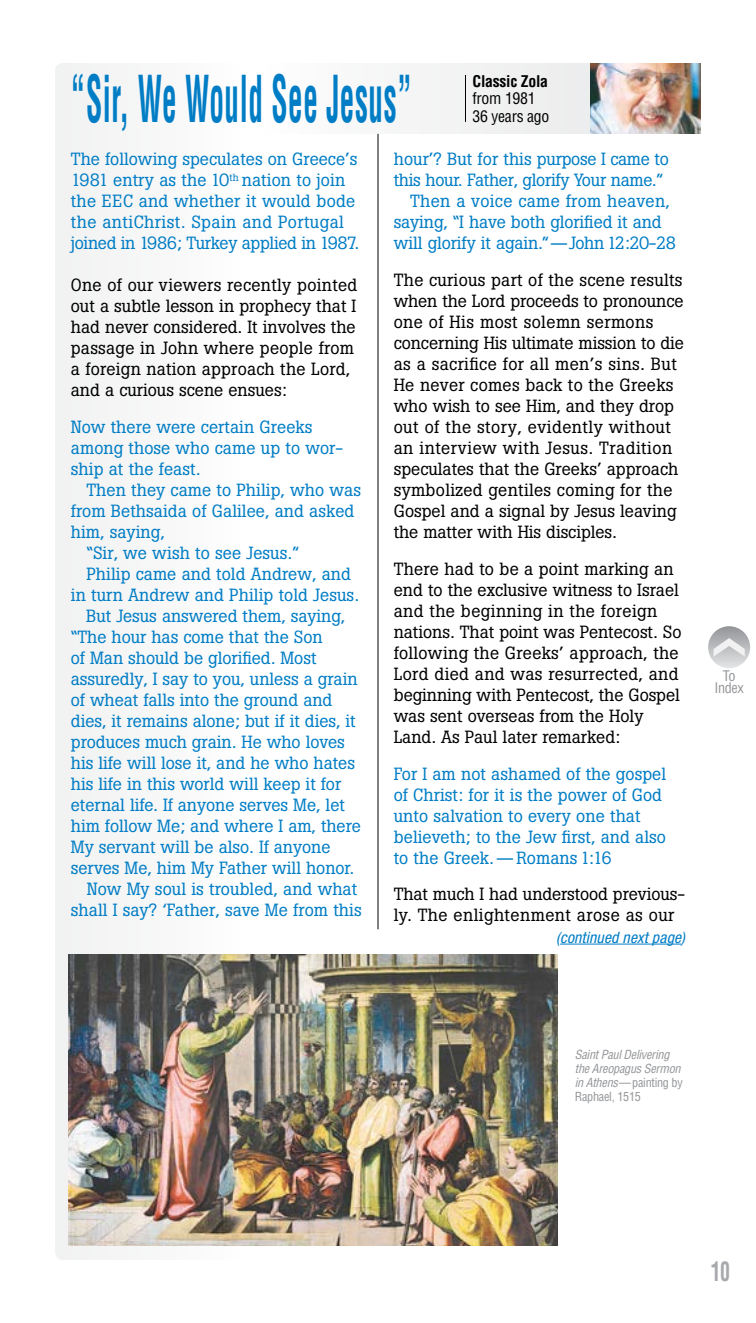
<style>
.page{position:relative;width:756px;height:1323px;background:#fff}
.page>*{position:absolute;margin:0;border:0;box-sizing:border-box;transform-origin:0 0}
.t1{font:700 condensed 63px "Helvetica";letter-spacing:.02em;color:#007dc5;scale:.46 1}
.t2{font:700 condensed 26.25px "Helvetica";color:#a7a9ac;scale:.75 1}
.t3{font:17.5px/21px "Boton";color:#007dc5}
.t4{font:17.5px/21px "Boton";letter-spacing:.01em;color:#000}
.t5{font:17.5px "Boton";letter-spacing:.02em;color:#007dc5}
.t6{font:italic condensed 15.75px "Helvetica Neue LT Std";letter-spacing:.01em;color:#007dc5}
.t7{font:condensed 15.75px/17.5px "Helvetica";letter-spacing:-.015em;color:#000}
.t8{font:700 condensed 15.75px "Helvetica";letter-spacing:-.015em;color:#000}
.t9{font:condensed 14.17px/12.2px "Helvetica";letter-spacing:-.025em;color:#939598;text-align:center}
.t10{font:italic condensed 12.25px/14px "Helvetica";letter-spacing:-.02em;color:#939598}
.s1{font-style:normal}
</style>
<div class="page">
<div style="left:55px;top:63px;width:60px;height:1197px;background:#f2f3f3"></div>
<div style="left:260px;top:63px;width:441px;height:71px;background:#f4f4f5"></div>
<img style="left:591px;top:63px;width:110px;height:71px">
<hr style="left:465px;top:75px;width:1px;height:47px;background:#000">
<hr style="left:378px;top:134px;width:1px;height:795px;background:#000">
<hr style="left:560px;top:944px;width:121px;height:1px;background:#007dc5">
<img style="left:69px;top:954px;width:489px;height:292px">
<div style="left:708px;top:626px;width:42px;height:42px;background:linear-gradient(to bottom,#949799,#e1e3e3);border-radius:21px"></div>
<svg style="left:714px;top:638px;width:31px;height:19px"></svg>
<h1 class="t1" style="left:71px;top:60px;width:743px">“Sir, We Would See Jesus”</h1>
<p class="t3" style="left:71px;top:149px;width:290px">The following speculates on Greece’s 1981 entry as the 10<sup>th</sup> nation to join the EEC and whether it would bode the antiChrist. Spain and Portugal joined in 1986; Turkey applied in 1987.</p>
<p class="t4" style="left:71px;top:275px;width:288px">One of our viewers recently pointed out a subtle lesson in prophecy that I had never considered. It involves the passage in John where people from a foreign nation approach the Lord, and a curious scene ensues:</p>
<p class="t3" style="left:71px;top:416px;width:274px">Now there were certain Greeks among those who came up to wor&shy;ship at the feast.</p>
<p class="t3" style="left:86px;top:479px;width:276px">Then they came to Philip, who was</p>
<p class="t3" style="left:71px;top:500px;width:285px">from Bethsaida of Galilee, and asked</p>
<p class="t3" style="left:71px;top:521px;width:95px">him, saying,</p>
<p class="t3" style="left:86px;top:542px;width:214px">“Sir, we wish to see Jesus.”</p>
<p class="t3" style="left:86px;top:563px;width:266px">Philip came and told Andrew, and</p>
<p class="t3" style="left:71px;top:584px;width:290px">in turn Andrew and Philip told Jesus.</p>
<p class="t3" style="left:86px;top:605px;width:260px">But Jesus answered them, saying,</p>
<p class="t3" style="left:71px;top:626px;width:253px">“The hour has come that the Son</p>
<p class="t3" style="left:71px;top:647px;width:247px">of Man should be glorified. Most</p>
<p class="t3" style="left:71px;top:668px;width:288px">assuredly, I say to you, unless a grain</p>
<p class="t3" style="left:71px;top:689px;width:263px">of wheat falls into the ground and</p>
<p class="t3" style="left:71px;top:710px;width:286px">dies, it remains alone; but if it dies, it</p>
<p class="t3" style="left:71px;top:731px;width:276px">produces much grain. He who loves</p>
<p class="t3" style="left:71px;top:752px;width:286px">his life will lose it, and he who hates</p>
<p class="t3" style="left:71px;top:773px;width:272px">his life in this world will keep it for</p>
<p class="t3" style="left:71px;top:794px;width:276px">eternal life. If anyone serves Me, let</p>
<p class="t3" style="left:71px;top:815px;width:292px">him follow Me; and where I am, there</p>
<p class="t3" style="left:71px;top:836px;width:261px">My servant will be also. If anyone</p>
<p class="t3" style="left:71px;top:857px;width:285px">serves Me, him My Father will honor.</p>
<p class="t3" style="left:87px;top:878px;width:272px">Now My soul is troubled, and what</p>
<p class="t3" style="left:71px;top:899px;width:292px">shall I say? ‘Father, save Me from this</p>
<p class="t8" style="left:472px;top:71px;width:77px">Classic Zola</p>
<p class="t7" style="left:472px;top:90px;width:78px">from 1981<br>36 years ago</p>
<p class="t3" style="left:394px;top:149px;width:277px">hour’? But for this purpose I came to</p>
<p class="t3" style="left:394px;top:170px;width:271px">this hour. Father, glorify Your name.”</p>
<p class="t5" style="left:410px;top:191px;width:261px">Then a voice came from heaven,</p>
<p class="t3" style="left:394px;top:212px;width:269px">saying, “I have both glorified it and</p>
<p class="t3" style="left:394px;top:233px;width:284px">will glorify it again.”—John 12:20-28</p>
<p class="t4" style="left:394px;top:269px;width:292px">The curious part of the scene results when the Lord proceeds to pronounce one of His most solemn sermons concerning His ultimate mission to die as a sacrifice for all men’s sins. But He never comes back to the Greeks who wish to see Him, and they drop out of the story, evidently without an interview with Jesus. Tradition speculates that the Greeks’ approach symbolized gentiles coming for the Gospel and a signal by Jesus leaving the matter with His disciples.</p>
<p class="t4" style="left:394px;top:558px;width:289px">There had to be a point marking an end to the exclusive witness to Israel and the beginning in the foreign nations. That point was Pentecost. So following the Greeks’ approach, the Lord died and was resurrected, and beginning with Pentecost, the Gospel was sent overseas from the Holy Land. As Paul later remarked:</p>
<p class="t3" style="left:394px;top:763px;width:274px">For I am not ashamed of the gospel of Christ: for it is the power of God unto salvation to every one that believeth; to the Jew first, and also to the Greek.—Romans 1:16</p>
<p class="t4" style="left:394px;top:884px;width:293px">That much I had understood previous&shy;ly. The enlightenment arose as our</p>
<p class="t6" style="left:556px;top:928px;width:130px">(continued next page)</p>
<p class="t9" style="left:714px;top:670px;width:31px">To<br>Index</p>
<p class="t10" style="left:575px;top:1047px;width:110px">Saint Paul Delivering the Areopagus Sermon in Athens<span class="s1">—painting by<br>Raphael, 1515</span></p>
<h2 class="t2" style="left:711px;top:1255px;width:27px">10</h2>
</div>
